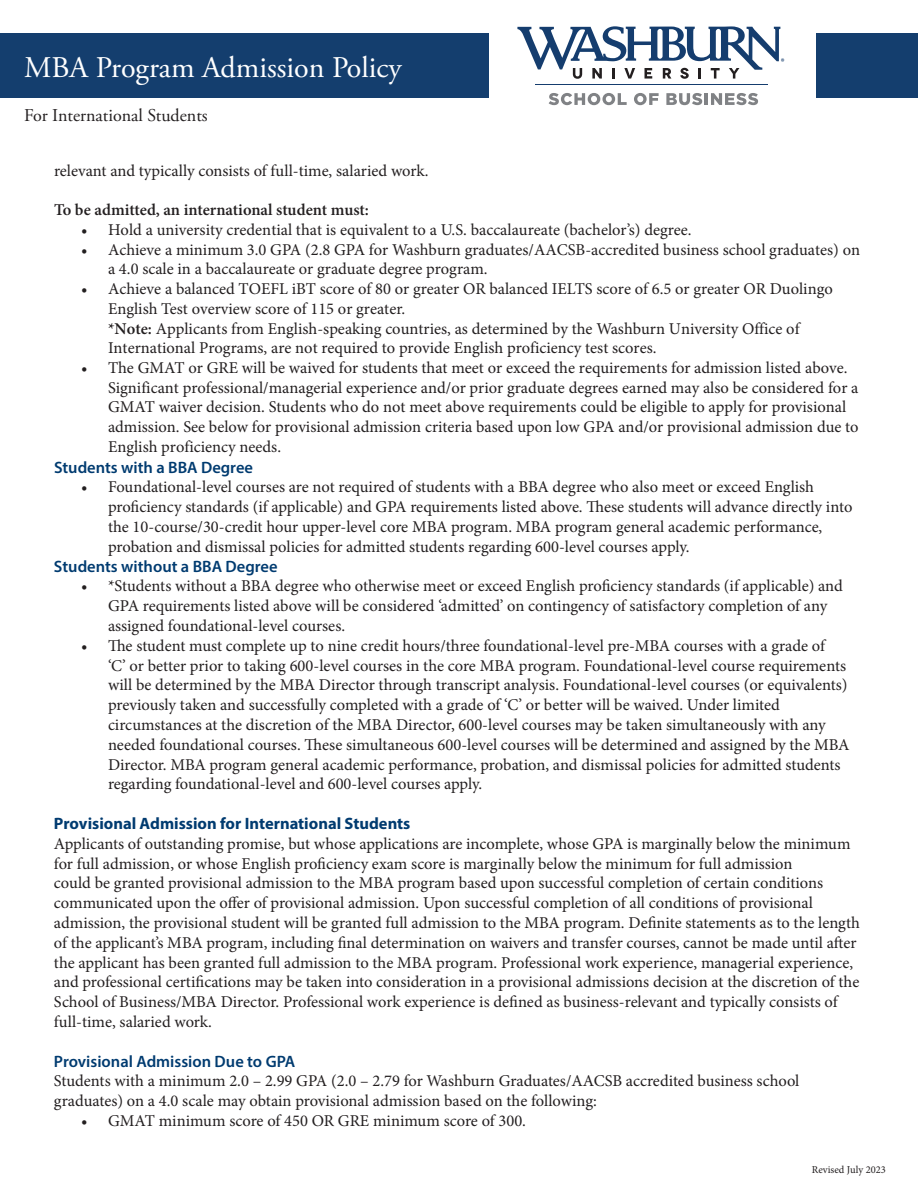
<style>
.page{position:relative;width:918px;height:1188px;background:#fff}
.page>*{position:absolute;margin:0;border:0;box-sizing:border-box;transform-origin:0 0}
.t1{font:30px "Adobe Garamond Pro";color:#fff}
.t2{font:18px "Adobe Garamond Pro";color:#231f20}
.t3{font:16.5px/19.8px "Minion Pro";color:#231f20}
.Sub-header{font:600 16.5px "Myriad Pro";color:#003b70}
.t4{font:700 16.5px "Myriad Pro";color:#003b70}
.t5{font:600 16.5px "Minion Pro";letter-spacing:-.005em;color:#231f20}
.t6{font:10.5px "Minion Pro";color:#231f20}
.s1{font-weight:600}
</style>
<div class="page">
<hr style="left:536px;top:85px;width:232px;height:1px;background:#153d6e">
<svg style="left:549px;top:93px;width:78px;height:12px"></svg>
<svg style="left:634px;top:93px;width:25px;height:12px"></svg>
<svg style="left:666px;top:93px;width:92px;height:12px"></svg>
<svg style="left:517px;top:26px;width:267px;height:53px"></svg>
<div style="left:0;top:33px;width:488px;height:65px;background:#143e6e"></div>
<div style="left:816px;top:33px;width:102px;height:65px;background:#143e6e"></div>
<p class="t1" style="left:24px;top:49px;width:379px">MBA Program Admission Policy</p>
<p class="t2" style="left:24px;top:105px;width:185px">For International Students</p>
<p class="t3" style="left:54px;top:160px;width:376px">relevant and typically consists of full-time, salaried work.</p>
<p class="t5" style="left:54px;top:198px;width:316px">To be admitted, an international student must:</p>
<p class="t3" style="left:81px;top:220px;width:612px">• Hold a university credential that is equivalent to a U.S. baccalaureate (bachelor’s) degree.</p>
<p class="t3" style="left:108px;top:240px;width:754px;text-indent:-27px">• Achieve a minimum 3.0 GPA (2.8 GPA for Washburn graduates/AACSB-accredited business school graduates) on a 4.0 scale in a baccalaureate or graduate degree program.</p>
<p class="t3" style="left:108px;top:279px;width:726px;text-indent:-27px">• Achieve a balanced TOEFL iBT score of 80 or greater OR balanced IELTS score of 6.5 or greater OR Duolingo English Test overview score of 115 or greater.<br><span class="s1">*Note:</span> Applicants from English-speaking countries, as determined by the Washburn University Office of International Programs, are not required to provide English proficiency test scores.</p>
<p class="t3" style="left:108px;top:358px;width:752px;text-indent:-27px">• The GMAT or GRE will be waived for students that meet or exceed the requirements for admission listed above.<br>Significant professional/managerial experience and/or prior graduate degrees earned may also be considered for a GMAT waiver decision. Students who do not meet above requirements could be eligible to apply for provisional admission. See below for provisional admission criteria based upon low GPA and/or provisional admission due to English proficiency needs.</p>
<p class="Sub-header" style="left:54px;top:457px;width:201px">Students with a BBA Degree</p>
<p class="t3" style="left:108px;top:477px;width:746px;text-indent:-27px">• Foundational-level courses are not required of students with a BBA degree who also meet or exceed English proficiency standards (if applicable) and GPA requirements listed above. These students will advance directly into the 10-course/30-credit hour upper-level core MBA program. MBA program general academic performance, probation and dismissal policies for admitted students regarding 600-level courses apply.</p>
<p class="Sub-header" style="left:54px;top:556px;width:225px">Students without a BBA Degree</p>
<p class="t3" style="left:108px;top:576px;width:736px;text-indent:-27px">• *Students without a BBA degree who otherwise meet or exceed English proficiency standards (if applicable) and<br>GPA requirements listed above will be considered ‘admitted’ on contingency of satisfactory completion of any assigned foundational-level courses.</p>
<p class="t3" style="left:108px;top:636px;width:743px;text-indent:-27px">• The student must complete up to nine credit hours/three foundational-level pre-MBA courses with a grade of<br>‘C’ or better prior to taking 600-level courses in the core MBA program. Foundational-level course requirements will be determined by the MBA Director through transcript analysis. Foundational-level courses (or equivalents) previously taken and successfully completed with a grade of ‘C’ or better will be waived. Under limited circumstances at the discretion of the MBA Director, 600-level courses may be taken simultaneously with any needed foundational courses. These simultaneous 600-level courses will be determined and assigned by the MBA Director. MBA program general academic performance, probation, and dismissal policies for admitted students regarding foundational-level and 600-level courses apply.</p>
<p class="t4" style="left:54px;top:813px;width:358px">Provisional Admission for International Students</p>
<p class="t3" style="left:54px;top:834px;width:807px">Applicants of outstanding promise, but whose applications are incomplete, whose GPA is marginally below the minimum for full admission, or whose English proficiency exam score is marginally below the minimum for full admission<br>could be granted provisional admission to the MBA program based upon successful completion of certain conditions communicated upon the offer of provisional admission. Upon successful completion of all conditions of provisional admission, the provisional student will be granted full admission to the MBA program. Definite statements as to the length of the applicant’s MBA program, including final determination on waivers and transfer courses, cannot be made until after the applicant has been granted full admission to the MBA program. Professional work experience, managerial experience, and professional certifications may be taken into consideration in a provisional admissions decision at the discretion of the School of Business/MBA Director. Professional work experience is defined as business-relevant and typically consists of full-time, salaried work.</p>
<p class="Sub-header" style="left:54px;top:1051px;width:243px">Provisional Admission Due to GPA</p>
<p class="t3" style="left:54px;top:1071px;width:747px">Students with a minimum 2.0 – 2.99 GPA (2.0 – 2.79 for Washburn Graduates/AACSB accredited business school graduates) on a 4.0 scale may obtain provisional admission based on the following:</p>
<p class="t3" style="left:81px;top:1111px;width:447px">• GMAT minimum score of 450 OR GRE minimum score of 300.</p>
<p class="t6" style="left:812px;top:1163px;width:75px">Revised July 2023</p>
</div>
